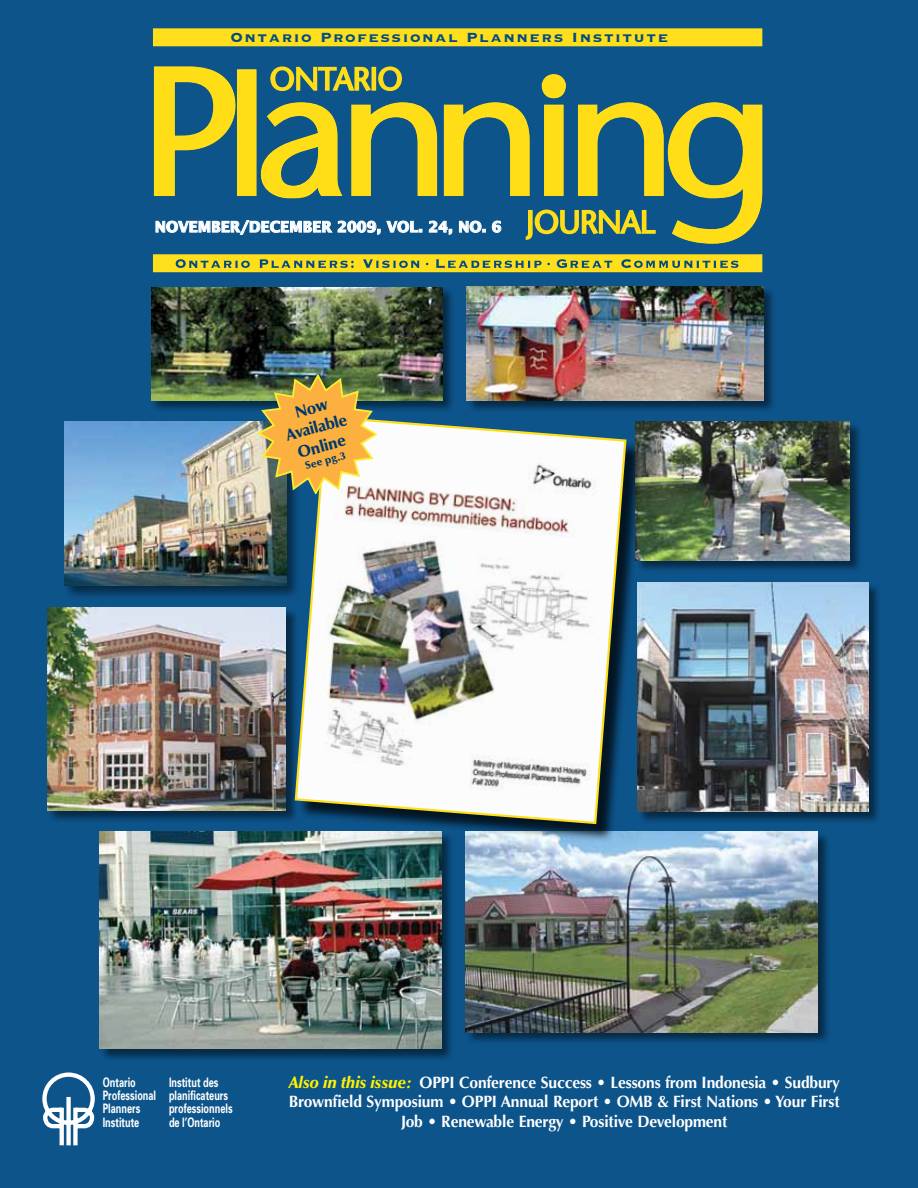
<style>
.page{position:relative;width:918px;height:1188px;background:#0d548b}
.page>*{position:absolute;margin:0;border:0;box-sizing:border-box;transform-origin:0 0}
.t1{font:700 17.4px "Copperplate";letter-spacing:.085em;color:#004b85}
.t2{font:700 16.5px/19.8px "Optima";letter-spacing:-.01em;color:#fff;text-align:center;scale:.95 1}
.t3{font:900 16.5px/19.8px "Optima";color:#00386c;text-align:center;scale:.95 1}
.t4{font:700 15px "Lucida Sans";color:#fff;scale:.95 1}
.t5{font:700 13.05px/13.4px "Univers";color:#fff;scale:.7 1}
.t6{font:900 10.5px "Optima";color:#00386c}
.s1{font-weight:900;font-style:italic;color:#fff200}
.s2{font-style:italic;color:#fff200}
</style>
<div class="page">
<div style="left:638px;top:582px;width:244px;height:242px;background:#000;opacity:.5"></div>
<img style="left:645px;top:582px;width:224px;height:229px">
<div style="left:48px;top:608px;width:251px;height:216px;background:#000;opacity:.5"></div>
<img style="left:48px;top:608px;width:238px;height:203px">
<div style="left:636px;top:422px;width:227px;height:151px;background:#000;opacity:.5"></div>
<img style="left:645px;top:422px;width:205px;height:138px">
<div style="left:467px;top:286px;width:309px;height:127px;background:#000;opacity:.5"></div>
<img style="left:467px;top:286px;width:296px;height:114px">
<div style="left:151px;top:287px;width:304px;height:127px;background:#000;opacity:.5"></div>
<img style="left:151px;top:287px;width:291px;height:113px">
<div style="left:466px;top:832px;width:365px;height:213px;background:#000;opacity:.5"></div>
<img style="left:466px;top:832px;width:352px;height:200px">
<div style="left:62px;top:420px;width:239px;height:180px;background:#000;opacity:.5"></div>
<img style="left:64px;top:422px;width:222px;height:163px">
<div style="left:99px;top:832px;width:355px;height:230px;background:#000;opacity:.5"></div>
<img style="left:99px;top:832px;width:342px;height:217px">
<div style="left:297px;top:419px;width:348px;height:424px;background:#000;opacity:.75"></div>
<img style="left:293px;top:419px;width:335px;height:406px">
<div style="left:153px;top:28px;width:609px;height:18px;background:#ffdf1c"></div>
<div style="left:153px;top:254px;width:609px;height:18px;background:#ffdf1c"></div>
<svg style="left:176px;top:259px;width:74px;height:9px"></svg>
<svg style="left:259px;top:259px;width:95px;height:9px"></svg>
<svg style="left:363px;top:259px;width:57px;height:9px"></svg>
<svg style="left:436px;top:259px;width:114px;height:9px"></svg>
<svg style="left:557px;top:259px;width:55px;height:9px"></svg>
<svg style="left:621px;top:259px;width:117px;height:9px"></svg>
<svg style="left:153px;top:66px;width:610px;height:178px"></svg>
<svg style="left:42px;top:1072px;width:53px;height:73px"></svg>
<img style="left:256px;top:374px;width:121px;height:119px">
<p class="t1" style="left:231px;top:26px;width:439px">Ontario Professional Planners Institute</p>
<p class="t4" style="left:155px;top:218px;width:367px">NOVEMBER/DECEMBER 2009, VOL. 24, NO. 6</p>
<p class="t3" style="left:278px;top:407px;width:68px;rotate:-15deg">Now<br>Available<br>Online</p>
<p class="t6" style="left:304px;top:460px;width:43px;rotate:-15deg">See pg.3</p>
<p class="t5" style="left:103px;top:1075px;width:78px">Ontario<br>Professional<br>Planners<br>Institute</p>
<p class="t5" style="left:169px;top:1075px;width:92px">Institut des planificateurs professionnels de l’Ontario</p>
<p class="t2" style="left:288px;top:1072px;width:582px"><span class="s1">Also in this issue</span><span class="s2">:</span> OPPI Conference Success • Lessons from Indonesia • Sudbury<br>Brownfield Symposium • OPPI Annual Report • OMB &amp; First Nations • Your First<br>Job • Renewable Energy • Positive Development</p>
</div>
